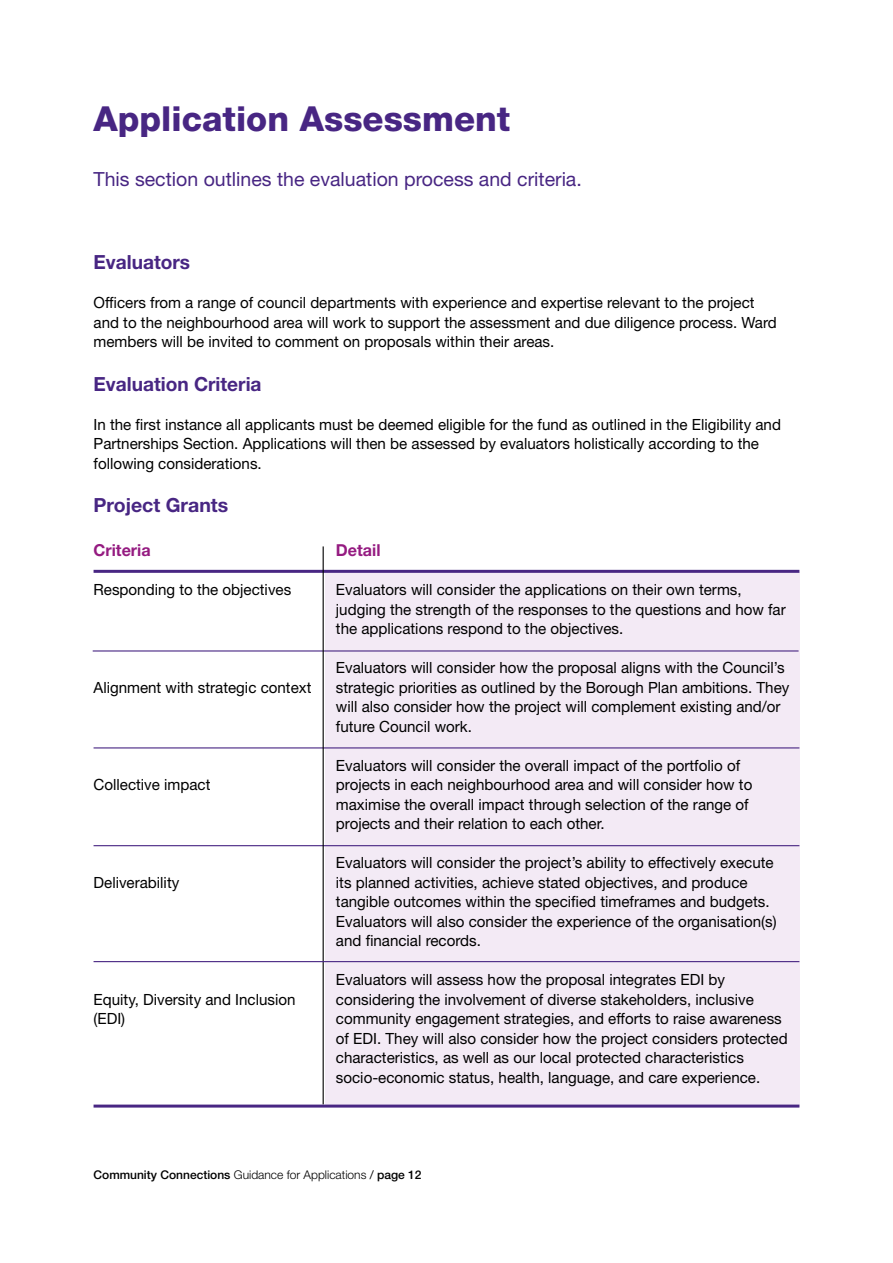
<style>
.page{position:relative;width:893px;height:1263px;background:#fff}
.page>*{position:absolute;margin:0;border:0;box-sizing:border-box;transform-origin:0 0}
.t1{font:800 34.5px "Helvetica Neue LT Std";color:#482683}
.t2{font:19.5px "Helvetica Neue LT Std";color:#482683}
.t3{font:700 19.5px "Helvetica Neue LT Std";color:#482683}
.t4{font:700 16.5px "Helvetica Neue LT Std";color:#951b81}
.t5{font:15.45px/19.5px "Helvetica Neue LT Std";color:#000}
.t6{font:500 12px "Helvetica Neue LT Std";color:#000}
.s1{font-weight:300}
.s2{font-weight:400}
</style>
<div class="page">
<div style="left:325px;top:573px;width:474px;height:534px;background:#f3eaf5"></div>
<hr style="left:94px;top:570px;width:705px;height:3px;background:#482683">
<hr style="left:94px;top:1104px;width:705px;height:3px;background:#482683">
<hr style="left:93px;top:650px;width:706px;height:1px;background:#482683">
<hr style="left:94px;top:747px;width:705px;height:1px;background:#482683">
<hr style="left:94px;top:845px;width:705px;height:1px;background:#482683">
<hr style="left:323px;top:546px;width:1px;height:558px;background:#000">
<hr style="left:94px;top:961px;width:705px;height:1px;background:#482683">
<h1 class="t1" style="left:94px;top:98px;width:418px">Application Assessment</h1>
<p class="t2" style="left:94px;top:168px;width:490px">This section outlines the evaluation process and criteria.</p>
<p class="t3" style="left:94px;top:250px;width:98px">Evaluators</p>
<p class="t5" style="left:94px;top:293px;width:685px">Officers from a range of council departments with experience and expertise relevant to the project and to the neighbourhood area will work to support the assessment and due diligence process. Ward members will be invited to comment on proposals within their areas.</p>
<p class="t3" style="left:94px;top:372px;width:170px">Evaluation Criteria</p>
<p class="t5" style="left:94px;top:414px;width:689px">In the first instance all applicants must be deemed eligible for the fund as outlined in the Eligibility and<br>Partnerships Section. Applications will then be assessed by evaluators holistically according to the following considerations.</p>
<p class="t3" style="left:94px;top:493px;width:136px">Project Grants</p>
<p class="t4" style="left:94px;top:540px;width:59px">Criteria</p>
<p class="t4" style="left:336px;top:540px;width:46px">Detail</p>
<p class="t5" style="left:94px;top:580px;width:199px">Responding to the objectives</p>
<p class="t5" style="left:336px;top:580px;width:451px">Evaluators will consider the applications on their own terms, judging the strength of the responses to the questions and how far the applications respond to the objectives.</p>
<p class="t5" style="left:94px;top:677px;width:219px">Alignment with strategic context</p>
<p class="t5" style="left:94px;top:775px;width:118px">Collective impact</p>
<p class="t5" style="left:94px;top:872px;width:87px">Deliverability</p>
<p class="t5" style="left:94px;top:989px;width:203px">Equity, Diversity and Inclusion (EDI)</p>
<p class="t5" style="left:336px;top:658px;width:455px">Evaluators will consider how the proposal aligns with the Council’s strategic priorities as outlined by the Borough Plan ambitions. They will also consider how the project will complement existing and/or future Council work.</p>
<p class="t5" style="left:336px;top:755px;width:418px">Evaluators will consider the overall impact of the portfolio of projects in each neighbourhood area and will consider how to maximise the overall impact through selection of the range of projects and their relation to each other.</p>
<p class="t5" style="left:336px;top:853px;width:442px">Evaluators will consider the project’s ability to effectively execute its planned activities, achieve stated objectives, and produce tangible outcomes within the specified timeframes and budgets.<br>Evaluators will also consider the experience of the organisation(s) and financial records.</p>
<p class="t5" style="left:336px;top:970px;width:453px">Evaluators will assess how the proposal integrates EDI by considering the involvement of diverse stakeholders, inclusive community engagement strategies, and efforts to raise awareness of EDI. They will also consider how the project considers protected characteristics, as well as our local protected characteristics socio-economic status, health, language, and care experience.</p>
<p class="t6" style="left:94px;top:1168px;width:330px">Community Connections <span class="s1">Guidance for Applications</span> <span class="s2">/</span> page 12</p>
</div>
